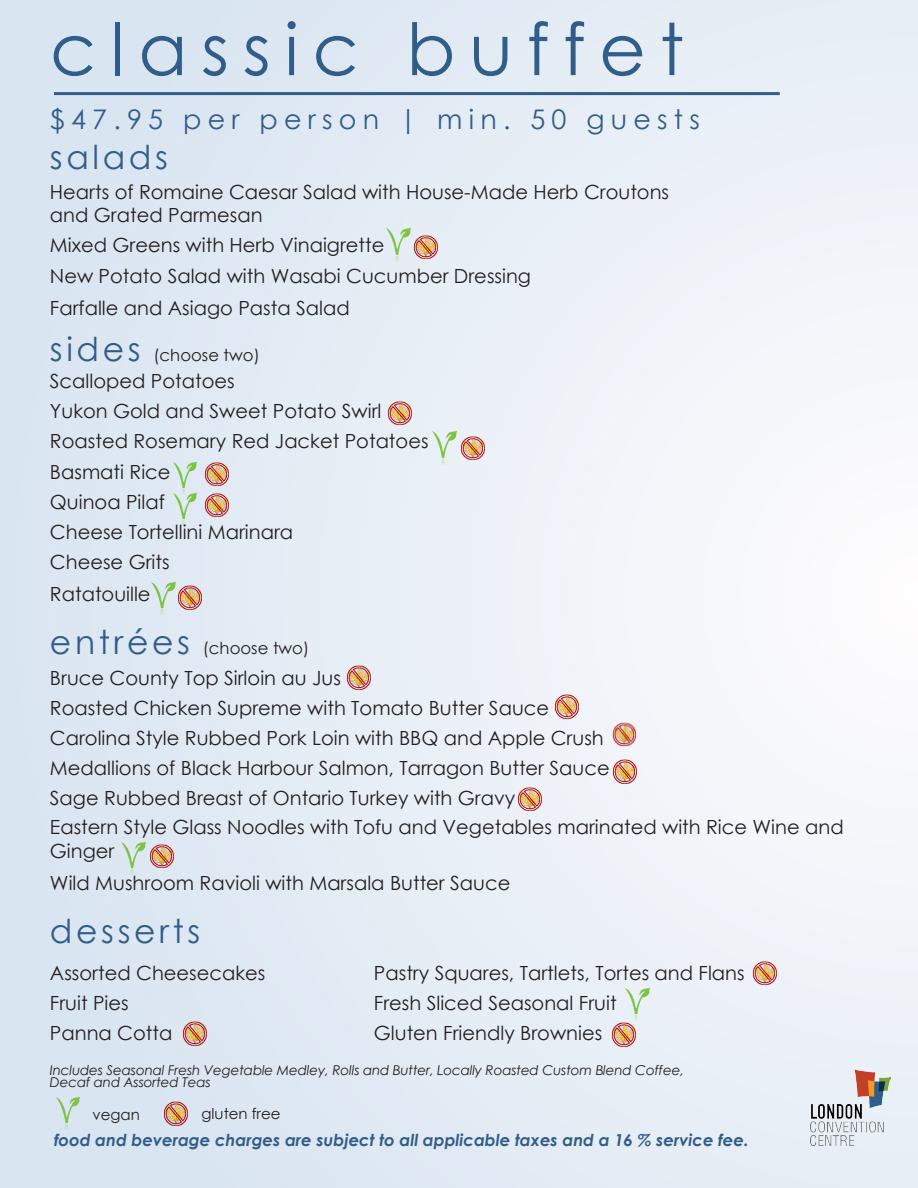
<style>
.page{position:relative;width:918px;height:1188px;background:#fff}
.page>*{position:absolute;margin:0;border:0;box-sizing:border-box;transform-origin:0 0}
.t1{font:72px "Century Gothic";letter-spacing:.19em;color:#315d8b}
.t2{font:33px "Century Gothic";letter-spacing:.11em;color:#315d8b}
.t3{font:27px "Century Gothic";letter-spacing:.23em;color:#315d8b}
.t4{font:19.5px/23.4px "Century Gothic";color:#231f20}
.t5{font:italic 700 16.5px "Century Gothic";color:#315d8b}
.t6{font:16.5px "Century Gothic";color:#231f20}
.t7{font:15px "Century Gothic";color:#231f20}
.t8{font:italic 13.5px/12px "Century Gothic";letter-spacing:-.01em;color:#231f20}
.s1{font-size:33px;color:#315d8b}
</style>
<div class="page">
<div style="left:0;top:0;width:918px;height:1188px;background:linear-gradient(to right,#d8e5f1,#f6f7fb)"></div>
<img style="left:810px;top:1069px;width:81px;height:76px">
<img style="left:163px;top:1100px;width:27px;height:27px">
<img style="left:54px;top:1096px;width:27px;height:34px">
<hr style="left:54px;top:92px;width:726px;height:3px;background:#315d8b">
<img style="left:611px;top:1021px;width:27px;height:28px">
<img style="left:182px;top:1019px;width:27px;height:28px">
<img style="left:384px;top:227px;width:27px;height:34px">
<img style="left:412px;top:233px;width:27px;height:28px">
<img style="left:387px;top:399px;width:27px;height:28px">
<img style="left:430px;top:430px;width:27px;height:34px">
<img style="left:459px;top:434px;width:27px;height:28px">
<img style="left:171px;top:460px;width:27px;height:31px">
<img style="left:171px;top:491px;width:27px;height:34px">
<img style="left:203px;top:460px;width:27px;height:28px">
<img style="left:203px;top:491px;width:27px;height:28px">
<img style="left:623px;top:987px;width:27px;height:34px">
<img style="left:751px;top:959px;width:27px;height:28px">
<img style="left:346px;top:664px;width:27px;height:27px">
<img style="left:148px;top:842px;width:27px;height:28px">
<img style="left:554px;top:693px;width:26px;height:27px">
<img style="left:611px;top:720px;width:28px;height:29px">
<img style="left:516px;top:785px;width:27px;height:28px">
<img style="left:611px;top:758px;width:27px;height:27px">
<img style="left:149px;top:580px;width:27px;height:34px">
<img style="left:176px;top:583px;width:27px;height:28px">
<img style="left:120px;top:840px;width:27px;height:34px">
<p class="t1" style="left:50px;top:-1px;width:636px">classic buffet</p>
<p class="t3" style="left:50px;top:101px;width:651px">$47.95 per person | min. 50 guests</p>
<p class="t2" style="left:50px;top:134px;width:120px">salads</p>
<p class="t4" style="left:50px;top:180px;width:621px">Hearts of Romaine Caesar Salad with House-Made Herb Croutons and Grated Parmesan</p>
<p class="t4" style="left:50px;top:233px;width:336px">Mixed Greens with Herb Vinaigrette</p>
<p class="t4" style="left:50px;top:264px;width:483px">New Potato Salad with Wasabi Cucumber Dressing</p>
<p class="t4" style="left:50px;top:296px;width:301px">Farfalle and Asiago Pasta Salad</p>
<p class="t6" style="left:50px;top:344px;width:211px"><span class="s1">sides</span> (choose two)</p>
<p class="t4" style="left:50px;top:369px;width:186px">Scalloped Potatoes</p>
<p class="t4" style="left:50px;top:399px;width:333px">Yukon Gold and Sweet Potato Swirl</p>
<p class="t4" style="left:50px;top:429px;width:380px">Roasted Rosemary Red Jacket Potatoes</p>
<p class="t4" style="left:50px;top:460px;width:122px">Basmati Rice</p>
<p class="t4" style="left:50px;top:490px;width:116px">Quinoa Pilaf</p>
<p class="t4" style="left:50px;top:520px;width:245px">Cheese Tortellini Marinara</p>
<p class="t4" style="left:50px;top:550px;width:121px">Cheese Grits</p>
<p class="t4" style="left:50px;top:582px;width:102px">Ratatouille</p>
<p class="t6" style="left:50px;top:637px;width:261px"><span class="s1">entrées</span> (choose two)</p>
<p class="t4" style="left:50px;top:666px;width:292px">Bruce County Top Sirloin au Jus</p>
<p class="t4" style="left:50px;top:696px;width:501px">Roasted Chicken Supreme with Tomato Butter Sauce</p>
<p class="t4" style="left:50px;top:726px;width:555px">Carolina Style Rubbed Pork Loin with BBQ and Apple Crush</p>
<p class="t4" style="left:50px;top:756px;width:561px">Medallions of Black Harbour Salmon, Tarragon Butter Sauce</p>
<p class="t4" style="left:50px;top:786px;width:467px">Sage Rubbed Breast of Ontario Turkey with Gravy</p>
<p class="t4" style="left:50px;top:815px;width:795px">Eastern Style Glass Noodles with Tofu and Vegetables marinated with Rice Wine and<br>Ginger</p>
<p class="t4" style="left:50px;top:871px;width:462px">Wild Mushroom Ravioli with Marsala Butter Sauce</p>
<p class="t2" style="left:50px;top:908px;width:152px">desserts</p>
<p class="t4" style="left:50px;top:961px;width:217px">Assorted Cheesecakes</p>
<p class="t4" style="left:374px;top:961px;width:372px">Pastry Squares, Tartlets, Tortes and Flans</p>
<p class="t4" style="left:50px;top:991px;width:80px">Fruit Pies</p>
<p class="t4" style="left:374px;top:991px;width:244px">Fresh Sliced Seasonal Fruit</p>
<p class="t4" style="left:50px;top:1021px;width:124px">Panna Cotta</p>
<p class="t4" style="left:374px;top:1021px;width:230px">Gluten Friendly Brownies</p>
<p class="t8" style="left:50px;top:1064px;width:636px">Includes Seasonal Fresh Vegetable Medley, Rolls and Butter, Locally Roasted Custom Blend Coffee,<br>Decaf and Assorted Teas</p>
<p class="t7" style="left:92px;top:1104px;width:49px">vegan</p>
<p class="t7" style="left:202px;top:1103px;width:81px">gluten free</p>
<p class="t5" style="left:54px;top:1128px;width:696px">food and beverage charges are subject to all applicable taxes and a 16 % service fee.</p>
</div>
